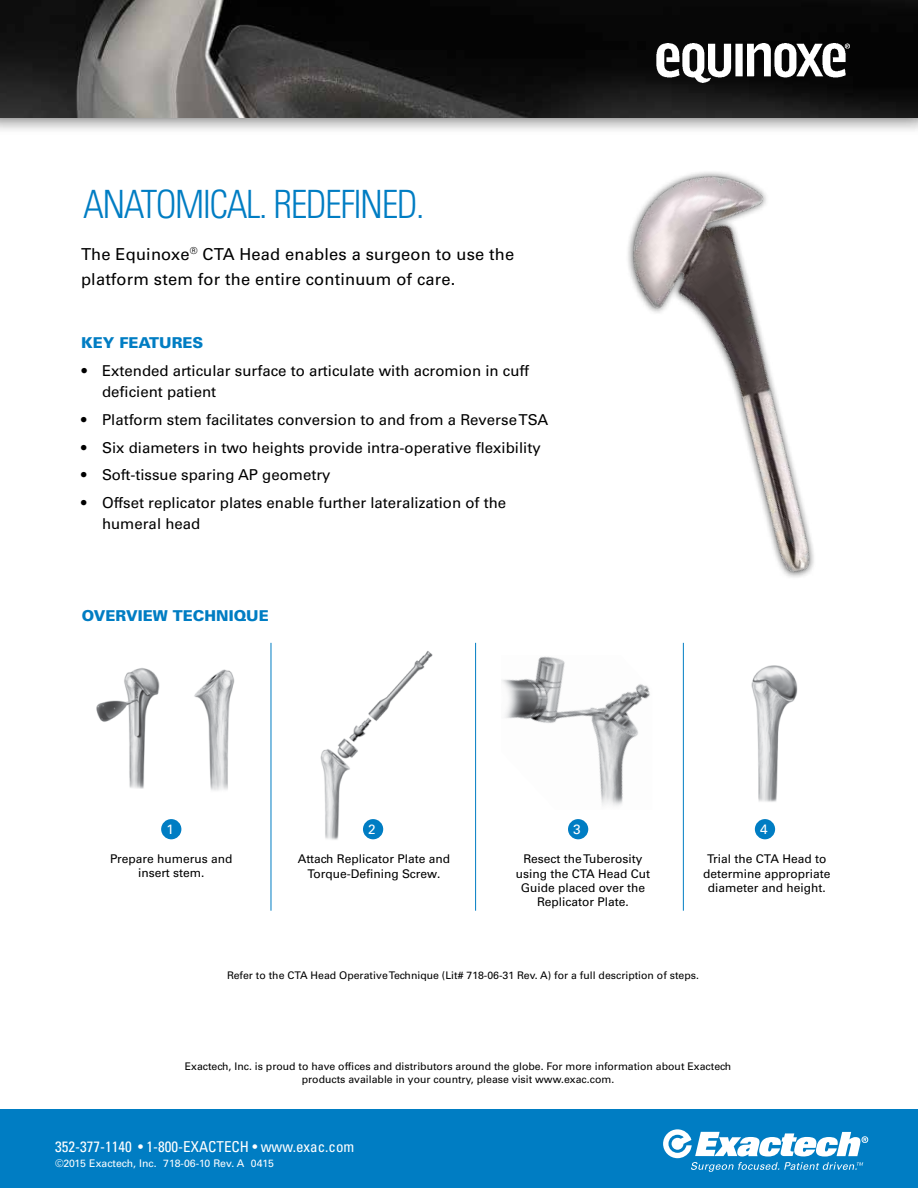
<style>
.page{position:relative;width:918px;height:1188px;background:#fff}
.page>*{position:absolute;margin:0;border:0;box-sizing:border-box;transform-origin:0 0}
.t1{font:300 condensed 39px "Univers LT Std";letter-spacing:-.04em;color:#007dc3;scale:.96 1}
.t2{font:16.5px/25.5px "Univers LT Std";letter-spacing:.01em;color:#000}
.t3{font:15px/21px "Univers LT Std";color:#000}
.t4{font:condensed 15px "Univers LT Std";color:#fff}
.t5{font:900 15px "Univers LT Std";color:#007dc3}
.t6{font:13.5px "Univers LT Std";color:#fff}
.t7{font:12px/14.4px "Univers LT Std";color:#000;text-align:center}
.t8{font:10.5px/12.6px "Univers LT Std";color:#000;text-align:center}
.t9{font:10.5px "Univers LT Std";color:#fff}
.s1{font-weight:700;font-stretch:condensed}
</style>
<div class="page">
<div style="left:0;top:0;width:918px;height:135px;background:#000;opacity:.75"></div>
<img style="left:0;top:0;width:918px;height:117px">
<img style="left:656px;top:44px;width:194px;height:41px">
<div style="left:0;top:1110px;width:918px;height:78px;background:#007dc3"></div>
<svg style="left:663px;top:1129px;width:205px;height:43px"></svg>
<div style="left:161px;top:819px;width:20px;height:20px;background:#007dc3;border-radius:50%"></div>
<img style="left:320px;top:651px;width:113px;height:189px">
<div style="left:363px;top:819px;width:20px;height:20px;background:#007dc3;border-radius:50%"></div>
<div style="left:568px;top:819px;width:20px;height:20px;background:#007dc3;border-radius:50%"></div>
<div style="left:755px;top:819px;width:20px;height:20px;background:#007dc3;border-radius:50%"></div>
<img style="left:96px;top:668px;width:64px;height:121px">
<img style="left:194px;top:669px;width:41px;height:122px">
<img style="left:751px;top:665px;width:47px;height:137px">
<hr style="left:271px;top:643px;width:1px;height:268px;background:#007dc3">
<hr style="left:475px;top:643px;width:1px;height:268px;background:#007dc3">
<hr style="left:683px;top:643px;width:1px;height:268px;background:#007dc3">
<img style="left:584px;top:117px;width:330px;height:532px">
<img style="left:502px;top:656px;width:148px;height:150px">
<h1 class="t1" style="left:83px;top:181px;width:357px">ANATOMICAL. REDEFINED.</h1>
<p class="t2" style="left:81px;top:241px;width:435px">The Equinoxe<sup>®</sup> CTA Head enables a surgeon to use the platform stem for the entire continuum of care.</p>
<p class="t5" style="left:81px;top:334px;width:124px">KEY FEATURES</p>
<p class="t3" style="left:102px;top:360px;width:429px;text-indent:-21px"><span class="s1">•</span> Extended articular surface to articulate with acromion in cuff deficient patient</p>
<p class="t3" style="left:81px;top:409px;width:469px">• Platform stem facilitates conversion to and from a Reverse TSA</p>
<p class="t3" style="left:81px;top:437px;width:461px">• Six diameters in two heights provide intra-operative flexibility</p>
<p class="t3" style="left:81px;top:465px;width:251px">• Soft-tissue sparing AP geometry</p>
<p class="t3" style="left:102px;top:492px;width:406px;text-indent:-21px">• Offset replicator plates enable further lateralization of the humeral head</p>
<p class="t5" style="left:82px;top:606px;width:188px">OVERVIEW TECHNIQUE</p>
<p class="t6" style="left:166px;top:821px;width:9px">1</p>
<p class="t7" style="left:110px;top:851px;width:124px">Prepare humerus and insert stem.</p>
<p class="t6" style="left:368px;top:821px;width:9px">2</p>
<p class="t6" style="left:573px;top:821px;width:9px">3</p>
<p class="t6" style="left:760px;top:821px;width:9px">4</p>
<p class="t7" style="left:298px;top:852px;width:154px">Attach Replicator Plate and<br>Torque-Defining Screw.</p>
<p class="t7" style="left:703px;top:852px;width:129px">Trial the CTA Head to determine appropriate diameter and height.</p>
<p class="t7" style="left:516px;top:852px;width:136px">Resect the Tuberosity using the CTA Head Cut<br>Guide placed over the<br>Replicator Plate.</p>
<p class="t8" style="left:227px;top:970px;width:473px">Refer to the CTA Head Operative Technique (Lit# 718-06-31 Rev. A) for a full description of steps.</p>
<p class="t8" style="left:185px;top:1060px;width:548px">Exactech, Inc. is proud to have offices and distributors around the globe. For more information about Exactech products available in your country, please visit www.exac.com.</p>
<p class="t4" style="left:55px;top:1137px;width:301px">352-377-1140 • 1-800-EXACTECH • www.exac.com</p>
<p class="t9" style="left:55px;top:1157px;width:221px">©2015 Exactech, Inc. 718-06-10 Rev. A 0415</p>
</div>
